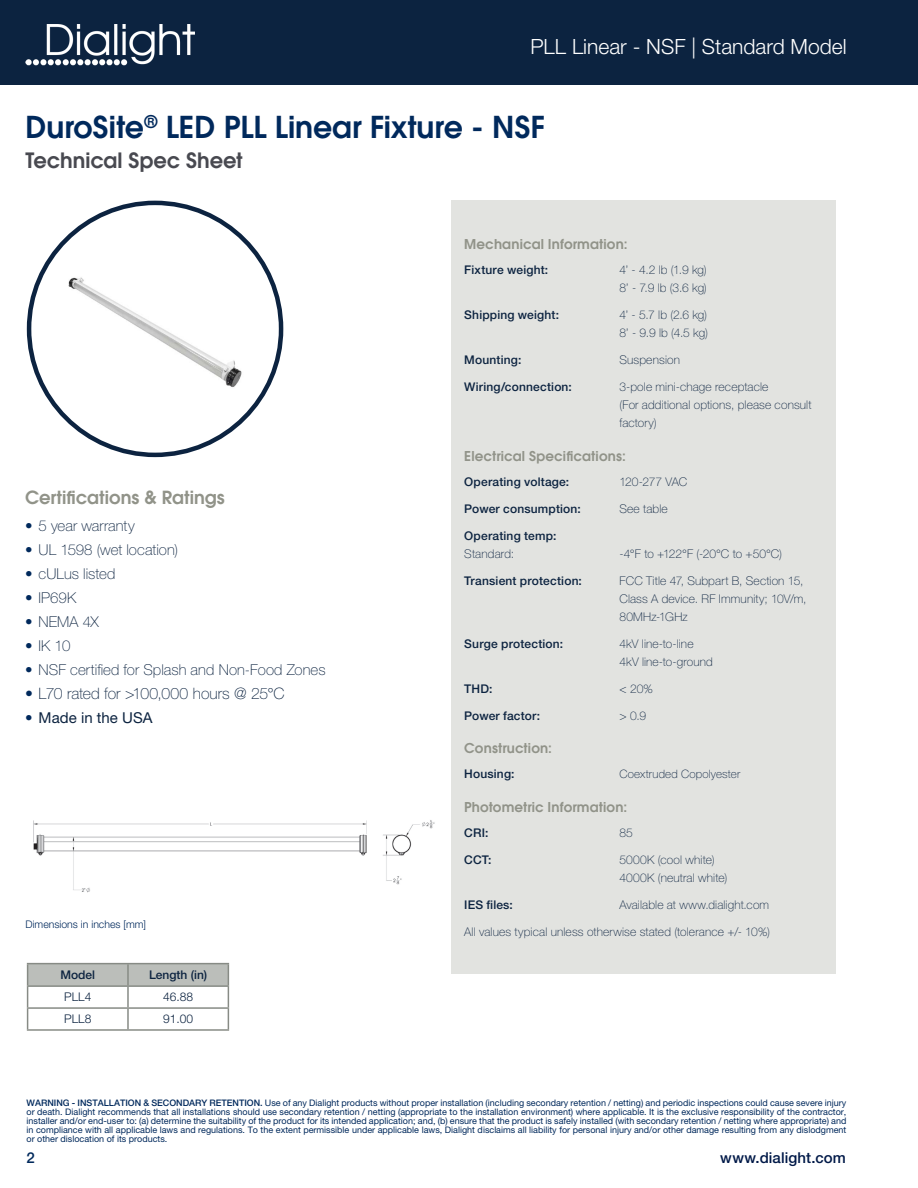
<style>
.page{position:relative;width:918px;height:1188px;background:#fff}
.page>*{position:absolute;margin:0;border:0;box-sizing:border-box;transform-origin:0 0}
.Page_Title{font:600 30px "ITC Avant Garde Std";letter-spacing:-.005em;color:#00295c}
.t1{font:300 21px "Helvetica Neue LT Std";color:#fff}
.Page_Title-2{font:600 21px "ITC Avant Garde Std";letter-spacing:-.005em;color:#484950}
.Headline_2{font:600 18px "ITC Avant Garde Std";letter-spacing:.005em;color:#919389}
.t2{font:100 15.75px "Helvetica Neue LT Std";letter-spacing:.005em;color:#0c2340}
.t3{font:100 15px "Helvetica Neue LT Std";letter-spacing:.005em;color:#0c2340}
.t4{font:500 15px "Helvetica Neue LT Std";letter-spacing:.005em;color:#001948}
.t5{font:15px "Helvetica Neue LT Std";letter-spacing:.005em;color:#0c2340}
.t6{font:500 15px "Helvetica Neue LT Std";color:#00295c}
.Tech_Specs_Headline{font:600 13.5px "ITC Avant Garde Std";letter-spacing:.015em;color:#919389}
.Tech_Specs_Copy{font:100 12px/18px "Helvetica Neue LT Std";letter-spacing:.01em;color:#0c2340}
.Tech_Specs_Copy-2{font:500 12px/18px "Helvetica Neue LT Std";letter-spacing:.015em;color:#0c2340}
.t7{font:300 12px "Helvetica Neue LT Std";color:#0c2340}
.Tech_Specs_Copy-3{font:100 12px "Helvetica Neue LT Std";letter-spacing:-.025em;color:#0c2340}
.Tech_Specs_Copy-4{font:100 11.55px "Helvetica Neue LT Std";letter-spacing:.015em;color:#0c2340}
.t8{font:300 10.5px "Helvetica Neue LT Std";color:#00295c}
.t9{font:9px/9px "Helvetica Neue LT Std";color:#00295c;text-align:justify}
.s1{color:#00295c}
.s2{font-weight:100}
.s3{font-weight:500}
</style>
<div class="page">
<div style="left:451px;top:201px;width:385px;height:773px;background:#e2e3e0"></div>
<hr style="left:27px;top:963px;width:101px;height:1px;background:#878b85">
<hr style="left:128px;top:963px;width:101px;height:1px;background:#878b85">
<svg style="left:27px;top:964px;width:202px;height:65px"></svg>
<hr style="left:27px;top:1029px;width:101px;height:2px;background:#878b85">
<hr style="left:128px;top:1029px;width:101px;height:2px;background:#878b85">
<img style="left:33px;top:820px;width:402px;height:73px">
<img style="left:27px;top:227px;width:256px;height:203px">
<div style="left:0;top:0;width:918px;height:85px;background:#0c2340"></div>
<img style="left:25px;top:24px;width:169px;height:42px">
<p class="t1" style="left:530px;top:33px;width:244px">PLL Linear - NSF | Standar</p>
<p class="t1" style="left:617px;top:33px;width:229px">High Bay | Corded Model</p>
<p class="Page_Title" style="left:26px;top:107px;width:521px">DuroSite<sup>®</sup> LED PLL Linear Fixture - NSF</p>
<p class="Page_Title-2" style="left:26px;top:146px;width:219px">Technical Spec Sheet</p>
<p class="Headline_2" style="left:25px;top:485px;width:201px">Certifications &amp; Ratings</p>
<p class="t3" style="left:25px;top:517px;width:111px"><span class="s1">•</span> 5 year warranty</p>
<p class="t3" style="left:25px;top:541px;width:155px"><span class="s1">•</span> UL 1598 (wet location)</p>
<p class="t3" style="left:25px;top:565px;width:92px"><span class="s1">•</span> cULus listed</p>
<p class="t3" style="left:25px;top:589px;width:53px"><span class="s1">•</span> IP69K</p>
<p class="t3" style="left:25px;top:613px;width:75px"><span class="s1">•</span> NEMA 4X</p>
<p class="t3" style="left:25px;top:637px;width:47px"><span class="s1">•</span> IK 10</p>
<p class="t3" style="left:25px;top:661px;width:302px"><span class="s1">•</span> NSF certified for Splash and Non-Food Zones</p>
<p class="t2" style="left:25px;top:684px;width:261px"><span class="s1">•</span> L70 rated for &gt;100,000 hours @ 25°C</p>
<p class="t5" style="left:25px;top:708px;width:129px"><span class="s1">•</span> Made in the USA</p>
<p class="t8" style="left:26px;top:917px;width:122px">Dimensions in inches [mm]</p>
<p class="Tech_Specs_Copy-2" style="left:60px;top:966px;width:36px">Model</p>
<p class="Tech_Specs_Copy-2" style="left:149px;top:966px;width:60px">Length (in)</p>
<p class="t7" style="left:64px;top:990px;width:29px">PLL4</p>
<p class="t7" style="left:163px;top:990px;width:32px">46.88</p>
<p class="t7" style="left:64px;top:1012px;width:29px">PLL8</p>
<p class="t7" style="left:163px;top:1012px;width:32px">91.00</p>
<p class="Tech_Specs_Headline" style="left:464px;top:235px;width:165px">Mechanical Information:</p>
<p class="Tech_Specs_Copy-2" style="left:464px;top:261px;width:85px">Fixture weight:</p>
<p class="Tech_Specs_Copy" style="left:619px;top:261px;width:89px">4’ - 4.2 lb (1.9 kg)<br>8’ - 7.9 lb (3.6 kg)</p>
<p class="Tech_Specs_Copy-2" style="left:464px;top:306px;width:96px">Shipping weight:</p>
<p class="Tech_Specs_Copy" style="left:620px;top:306px;width:90px">4’ - 5.7 lb (2.6 kg)<br>8’ - 9.9 lb (4.5 kg)</p>
<p class="Tech_Specs_Copy-2" style="left:464px;top:351px;width:59px">Mounting:</p>
<p class="Tech_Specs_Copy" style="left:620px;top:351px;width:62px">Suspension</p>
<p class="Tech_Specs_Copy-2" style="left:464px;top:378px;width:109px">Wiring/connection:</p>
<p class="Tech_Specs_Copy" style="left:620px;top:378px;width:194px">3-pole mini-chage receptacle<br>(For additional options, please consult factory)</p>
<p class="Tech_Specs_Headline" style="left:464px;top:447px;width:163px">Electrical Specifications:</p>
<p class="Tech_Specs_Copy-2" style="left:464px;top:472px;width:106px">Operating voltage:</p>
<p class="Tech_Specs_Copy-3" style="left:619px;top:474px;width:69px">120-277 VAC</p>
<p class="Tech_Specs_Copy-2" style="left:464px;top:499px;width:118px">Power consumption:</p>
<p class="Tech_Specs_Copy" style="left:619px;top:499px;width:50px">See table</p>
<p class="Tech_Specs_Copy-2" style="left:464px;top:526px;width:94px">Operating temp:<br><span class="s2">Standard:</span></p>
<p class="Tech_Specs_Copy" style="left:620px;top:544px;width:164px">-4°F to +122°F (-20°C to +50°C)</p>
<p class="Tech_Specs_Copy-2" style="left:464px;top:571px;width:119px">Transient protection:</p>
<p class="Tech_Specs_Copy" style="left:620px;top:571px;width:189px">FCC Title 47, Subpart B, Section 15,<br>Class A device. RF Immunity; 10V/m,<br>80MHz-1GHz</p>
<p class="Tech_Specs_Copy-2" style="left:464px;top:634px;width:100px">Surge protection:</p>
<p class="Tech_Specs_Copy" style="left:619px;top:634px;width:95px">4kV line-to-line<br>4kV line-to-ground</p>
<p class="Tech_Specs_Copy-2" style="left:464px;top:679px;width:30px">THD:</p>
<p class="Tech_Specs_Copy" style="left:620px;top:679px;width:35px">&lt; 20%</p>
<p class="Tech_Specs_Copy-2" style="left:464px;top:706px;width:77px">Power factor:</p>
<p class="Tech_Specs_Copy" style="left:619px;top:706px;width:28px">&gt; 0.9</p>
<p class="Tech_Specs_Headline" style="left:464px;top:739px;width:89px">Construction:</p>
<p class="Tech_Specs_Copy-2" style="left:464px;top:765px;width:52px">Housing:</p>
<p class="Tech_Specs_Copy-4" style="left:620px;top:767px;width:122px">Coextruded Copolyester</p>
<p class="Tech_Specs_Headline" style="left:464px;top:798px;width:165px">Photometric Information:</p>
<p class="Tech_Specs_Copy-2" style="left:464px;top:823px;width:26px">CRI:</p>
<p class="Tech_Specs_Copy" style="left:619px;top:823px;width:15px">85</p>
<p class="Tech_Specs_Copy-2" style="left:464px;top:850px;width:29px">CCT:</p>
<p class="Tech_Specs_Copy" style="left:620px;top:850px;width:109px">5000K (cool white)<br>4000K (neutral white)</p>
<p class="Tech_Specs_Copy-2" style="left:464px;top:895px;width:50px">IES files:</p>
<p class="Tech_Specs_Copy" style="left:620px;top:895px;width:151px">Available at www.dialight.com</p>
<p class="Tech_Specs_Copy" style="left:464px;top:922px;width:307px">All values typical unless otherwise stated (tolerance +/- 10%)</p>
<p class="t9" style="left:27px;top:1098px;width:821px"><span class="s3">WARNING - INSTALLATION &amp; SECONDARY RETENTION.</span> Use of any Dialight products without proper installation (including secondary retention / netting) and periodic inspections could cause severe injury or death. Dialight recommends that all installations should use secondary retention / netting (appropriate to the installation environment) where applicable. It is the exclusive responsibility of the contractor, installer and/or end-user to: (a) determine the suitability of the product for its intended application; and, (b) ensure that the product is safely installed (with secondary retention / netting where appropriate) and in compliance with all applicable laws and regulations. To the extent permissible under applicable laws, Dialight disclaims all liability for personal injury and/or other damage resulting from any dislodgment or other dislocation of its products.</p>
<p class="t6" style="left:27px;top:1149px;width:10px">2</p>
<p class="t4" style="left:720px;top:1149px;width:127px">www.dialight.com</p>
</div>
